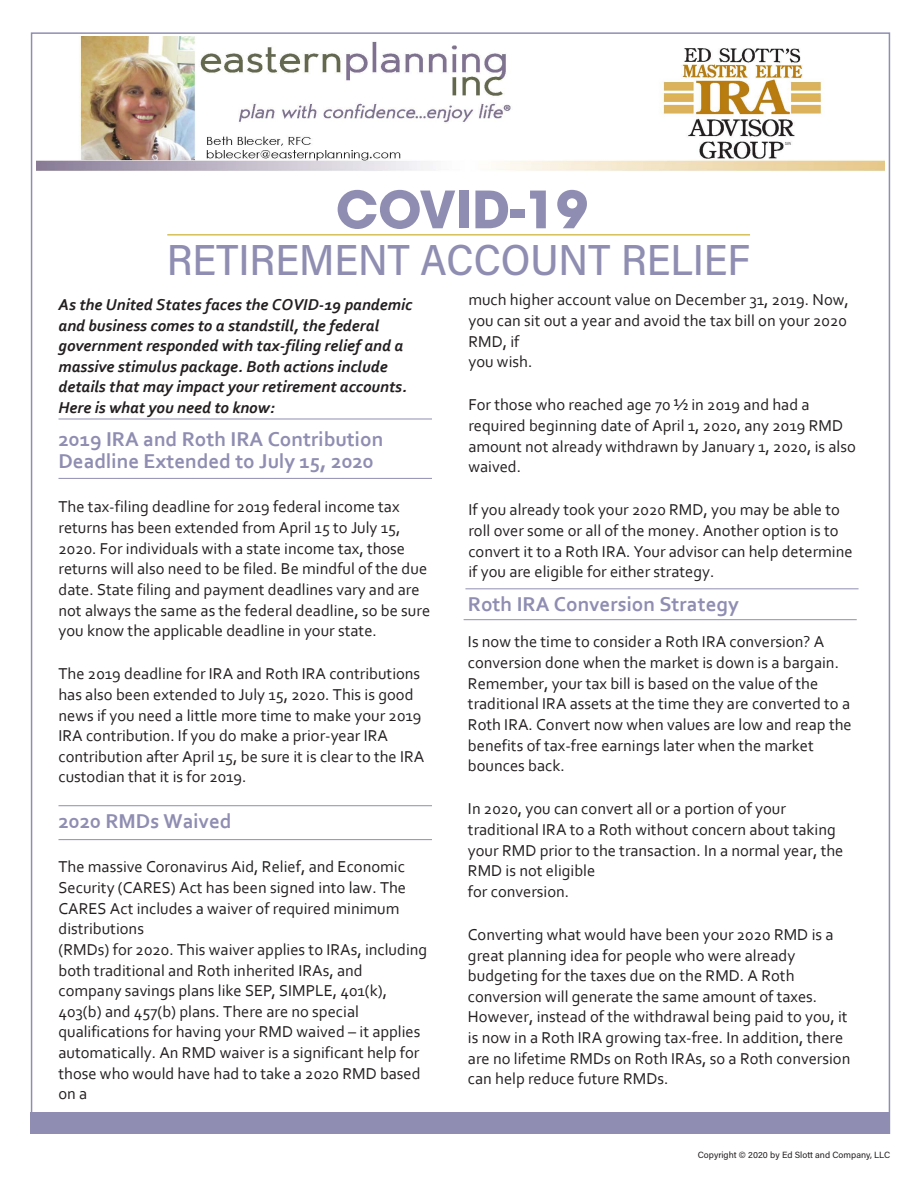
<style>
.page{position:relative;width:918px;height:1188px;background:#fff}
.page>*{position:absolute;margin:0;border:0;box-sizing:border-box;transform-origin:0 0}
.t1{font:700 51px "Avant Garde";color:#8f8eb2}
.t2{font:500 43.5px "Acumin Pro Semi Cond";letter-spacing:-.005em;color:#8f8eb2}
.t3{font:700 21px/22.5px "Corbel";color:#8f8eb2}
.t4{font:16.5px/20.7px "Corbel";color:#231f20}
.t5{font:italic 700 16.5px/20.7px "Corbel";color:#231f20}
.t6{font:9px "Acumin Pro";color:#231f20}
</style>
<div class="page">
<div style="left:31px;top:1113px;width:859px;height:21px;background:#8f8eb2"></div>
<hr style="left:167px;top:234px;width:583px;height:1px;background:#c39f06">
<hr style="left:58px;top:419px;width:374px;height:1px;background:#8f8eb2">
<hr style="left:58px;top:478px;width:374px;height:1px;background:#8f8eb2">
<hr style="left:58px;top:805px;width:374px;height:1px;background:#8f8eb2">
<hr style="left:58px;top:839px;width:374px;height:1px;background:#8f8eb2">
<hr style="left:465px;top:588px;width:394px;height:1px;background:#8f8eb2">
<hr style="left:464px;top:619px;width:393px;height:1px;background:#8f8eb2">
<img style="left:37px;top:37px;width:848px;height:134px">
<p class="t1" style="left:336px;top:176px;width:254px">COVID-19</p>
<p class="t2" style="left:167px;top:229px;width:585px">RETIREMENT ACCOUNT RELIEF</p>
<p class="t5" style="left:58px;top:294px;width:355px">As the United States faces the COVID-19 pandemic and business comes to a standstill, the federal government responded with tax-filing relief and a massive stimulus package. Both actions include details that may impact your retirement accounts.<br>Here is what you need to know:</p>
<p class="t3" style="left:58px;top:427px;width:326px">2019 IRA and Roth IRA Contribution<br>Deadline Extended to July 15, 2020</p>
<p class="t4" style="left:58px;top:496px;width:373px">The tax-filing deadline for 2019 federal income tax returns has been extended from April 15 to July 15, 2020. For individuals with a state income tax, those returns will also need to be filed. Be mindful of the due date. State filing and payment deadlines vary and are not always the same as the federal deadline, so be sure you know the applicable deadline in your state.</p>
<p class="t4" style="left:58px;top:663px;width:367px">The 2019 deadline for IRA and Roth IRA contributions has also been extended to July 15, 2020. This is good news if you need a little more time to make your 2019<br>IRA contribution. If you do make a prior-year IRA contribution after April 15, be sure it is clear to the IRA custodian that it is for 2019.</p>
<p class="t3" style="left:58px;top:810px;width:175px">2020 RMDs Waived</p>
<p class="t4" style="left:58px;top:856px;width:370px">The massive Coronavirus Aid, Relief, and Economic Security (CARES) Act has been signed into law. The CARES Act includes a waiver of required minimum distributions<br>(RMDs) for 2020. This waiver applies to IRAs, including both traditional and Roth inherited IRAs, and company savings plans like SEP, SIMPLE, 401(k), 403(b) and 457(b) plans. There are no special qualifications for having your RMD waived – it applies automatically. An RMD waiver is a significant help for those who would have had to take a 2020 RMD based on a</p>
<p class="t4" style="left:468px;top:289px;width:382px">much higher account value on December 31, 2019. Now, you can sit out a year and avoid the tax bill on your 2020<br>RMD, if<br>you wish.</p>
<p class="t4" style="left:468px;top:394px;width:389px">For those who reached age 70 ½ in 2019 and had a required beginning date of April 1, 2020, any 2019 RMD amount not already withdrawn by January 1, 2020, is also waived.</p>
<p class="t4" style="left:468px;top:499px;width:386px">If you already took your 2020 RMD, you may be able to roll over some or all of the money. Another option is to convert it to a Roth IRA. Your advisor can help determine if you are eligible for either strategy.</p>
<p class="t3" style="left:468px;top:592px;width:273px">Roth IRA Conversion Strategy</p>
<p class="t4" style="left:468px;top:631px;width:385px">Is now the time to consider a Roth IRA conversion? A conversion done when the market is down is a bargain.<br>Remember, your tax bill is based on the value of the traditional IRA assets at the time they are converted to a Roth IRA. Convert now when values are low and reap the benefits of tax-free earnings later when the market bounces back.</p>
<p class="t4" style="left:468px;top:798px;width:377px">In 2020, you can convert all or a portion of your traditional IRA to a Roth without concern about taking your RMD prior to the transaction. In a normal year, the RMD is not eligible<br>for conversion.</p>
<p class="t4" style="left:468px;top:924px;width:384px">Converting what would have been your 2020 RMD is a great planning idea for people who were already budgeting for the taxes due on the RMD. A Roth conversion will generate the same amount of taxes.<br>However, instead of the withdrawal being paid to you, it is now in a Roth IRA growing tax-free. In addition, there are no lifetime RMDs on Roth IRAs, so a Roth conversion can help reduce future RMDs.</p>
<p class="t6" style="left:698px;top:1148px;width:194px">Copyright © 2020 by Ed Slott and Company, LLC</p>
</div>
